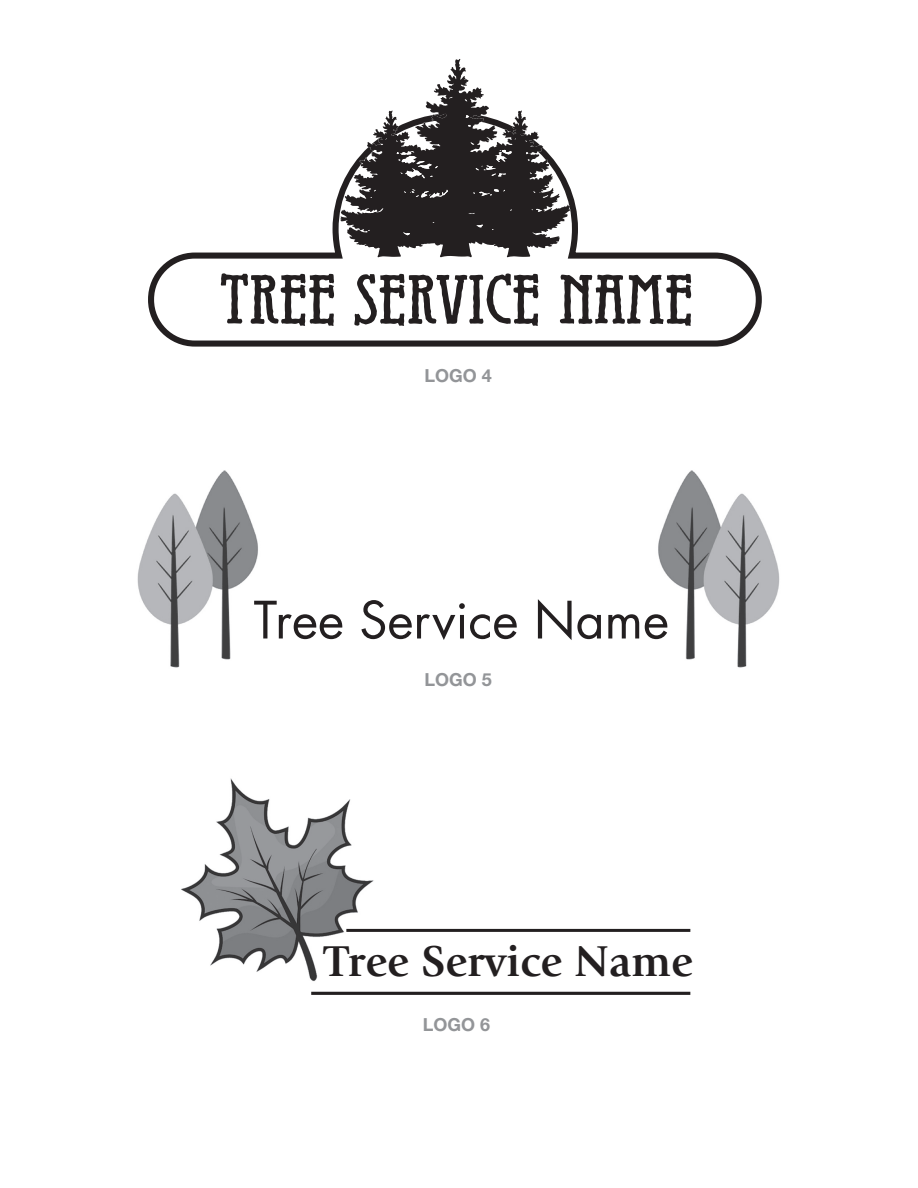
<style>
.page{position:relative;width:918px;height:1188px;background:#fff}
.page>*{position:absolute;margin:0;border:0;box-sizing:border-box;transform-origin:0 0}
.t1{font:72.75px "Galadriel Ant D";color:#231f20}
.t2{font:50.1px "Futura";color:#231f20}
.t3{font:700 45px "Giovanni";color:#231f20}
.t4{font:700 18px "Helvetica Neue";color:#939598}
</style>
<div class="page">
<svg style="left:148px;top:189px;width:614px;height:158px"></svg>
<svg style="left:340px;top:59px;width:231px;height:198px"></svg>
<svg style="left:476px;top:225px;width:7px;height:2px"></svg>
<svg style="left:403px;top:232px;width:7px;height:3px"></svg>
<svg style="left:526px;top:152px;width:4px;height:9px"></svg>
<svg style="left:473px;top:189px;width:32px;height:7px"></svg>
<svg style="left:397px;top:151px;width:41px;height:27px"></svg>
<svg style="left:532px;top:209px;width:10px;height:3px"></svg>
<svg style="left:471px;top:138px;width:45px;height:38px"></svg>
<svg style="left:404px;top:189px;width:44px;height:9px"></svg>
<svg style="left:533px;top:186px;width:15px;height:12px"></svg>
<img style="left:137px;top:470px;width:121px;height:198px">
<img style="left:658px;top:470px;width:122px;height:198px">
<img style="left:181px;top:778px;width:199px;height:203px">
<hr style="left:346px;top:929px;width:344px;height:3px;background:#231f20">
<hr style="left:311px;top:992px;width:379px;height:3px;background:#231f20">
<p class="t1" style="left:220px;top:260px;width:475px">TREE SERVICE NAME</p>
<p class="t4" style="left:425px;top:365px;width:69px">LOGO 4</p>
<p class="t2" style="left:254px;top:586px;width:417px">Tree Service Name</p>
<p class="t4" style="left:425px;top:668px;width:69px">LOGO 5</p>
<p class="t3" style="left:324px;top:935px;width:371px">Tree Service Name</p>
<p class="t4" style="left:423px;top:1014px;width:69px">LOGO 6</p>
</div>
